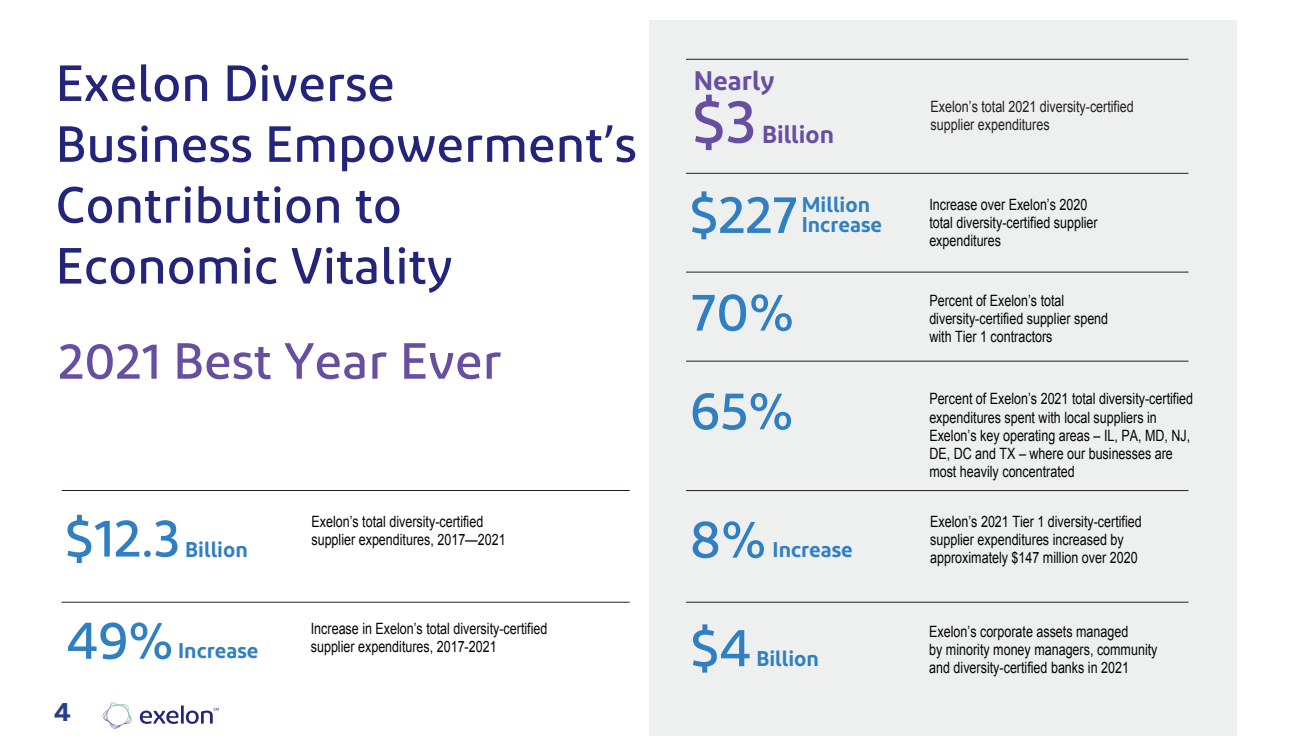
<style>
.page{position:relative;width:1296px;height:756px;background:#fff}
.page>*{position:absolute;margin:0;border:0;box-sizing:border-box;transform-origin:0 0}
.t1{font:500 61.2px "Diodrum";color:#684ea0}
.t2{font:500 53.1px "Diodrum";color:#307fc3}
.t3{font:500 52.95px "Diodrum";color:#307fc3}
.t4{font:500 50.7px/60.9px "Diodrum";color:#23257a}
.t5{font:500 50.7px "Diodrum";color:#684ea0}
.t6{font:600 26.85px "Diodrum";color:#684ea0}
.t7{font:600 24.6px "Diodrum";color:#684ea0}
.t8{font:700 24.3px "Benton Sans";color:#253f8e}
.t9{font:600 21.45px "Diodrum";color:#307fc3}
.t10{font:600 21.3px "Diodrum";color:#307fc3}
.t11{font:15.6px/18.1px "Arial";color:#040503;scale:.8 1}
.t12{font:15.6px/18.1px "Arial";color:#231f20;scale:.8 1}
</style>
<div class="page">
<div style="left:649px;top:20px;width:588px;height:715px;background:#eef0f0"></div>
<hr style="left:686px;top:173px;width:502px;height:1px;background:#231f20">
<hr style="left:686px;top:272px;width:502px;height:1px;background:#231f20">
<hr style="left:686px;top:361px;width:502px;height:1px;background:#231f20">
<hr style="left:686px;top:602px;width:502px;height:1px;background:#231f20">
<hr style="left:62px;top:490px;width:568px;height:1px;background:#231f20">
<hr style="left:62px;top:602px;width:568px;height:1px;background:#231f20">
<hr style="left:686px;top:490px;width:502px;height:1px;background:#231f20">
<hr style="left:686px;top:59px;width:502px;height:1px;background:#231f20">
<svg style="left:140px;top:705px;width:79px;height:19px"></svg>
<svg style="left:103px;top:702px;width:29px;height:27px"></svg>
<p class="t4" style="left:56px;top:52px;width:583px">Exelon Diverse<br>Business Empowerment’s<br>Contribution to<br>Economic Vitality</p>
<p class="t5" style="left:58px;top:329px;width:445px">2021 Best Year Ever</p>
<p class="t2" style="left:64px;top:505px;width:118px">$12.3</p>
<p class="t9" style="left:185px;top:535px;width:64px">Billion</p>
<p class="t2" style="left:66px;top:607px;width:109px">49%</p>
<p class="t10" style="left:178px;top:637px;width:82px">Increase</p>
<p class="t8" style="left:54px;top:698px;width:18px">4</p>
<p class="t11" style="left:311px;top:512px;width:244px">Exelon’s total diversity-certified supplier expenditures, 2017—2021</p>
<p class="t11" style="left:311px;top:619px;width:297px">Increase in Exelon’s total diversity-certified supplier expenditures, 2017-2021</p>
<p class="t6" style="left:694px;top:63px;width:82px">Nearly</p>
<p class="t1" style="left:692px;top:83px;width:66px">$3</p>
<p class="t7" style="left:762px;top:118px;width:73px">Billion</p>
<p class="t3" style="left:689px;top:181px;width:110px">$227</p>
<p class="t10" style="left:802px;top:191px;width:70px">Million</p>
<p class="t10" style="left:802px;top:211px;width:82px">Increase</p>
<p class="t2" style="left:691px;top:279px;width:104px">70%</p>
<p class="t2" style="left:690px;top:378px;width:105px">65%</p>
<p class="t2" style="left:690px;top:506px;width:78px">8%</p>
<p class="t10" style="left:773px;top:536px;width:82px">Increase</p>
<p class="t2" style="left:690px;top:614px;width:63px">$4</p>
<p class="t9" style="left:756px;top:645px;width:64px">Billion</p>
<p class="t12" style="left:931px;top:98px;width:256px">Exelon’s total 2021 diversity-certified supplier expenditures</p>
<p class="t11" style="left:929px;top:196px;width:212px">Increase over Exelon’s 2020 total diversity-certified supplier expenditures</p>
<p class="t11" style="left:929px;top:292px;width:225px">Percent of Exelon’s total diversity-certified supplier spend with Tier 1 contractors</p>
<p class="t11" style="left:929px;top:390px;width:331px">Percent of Exelon’s 2021 total diversity-certified expenditures spent with local suppliers in Exelon’s key operating areas – IL, PA, MD, NJ, DE, DC and TX – where our businesses are most heavily concentrated</p>
<p class="t11" style="left:930px;top:513px;width:266px">Exelon’s 2021 Tier 1 diversity-certified supplier expenditures increased by approximately $147 million over 2020</p>
<p class="t11" style="left:929px;top:623px;width:287px">Exelon’s corporate assets managed<br>by minority money managers, community</p>
<p class="t11" style="left:929px;top:659px;width:251px">and diversity-certified banks in 2021</p>
</div>
